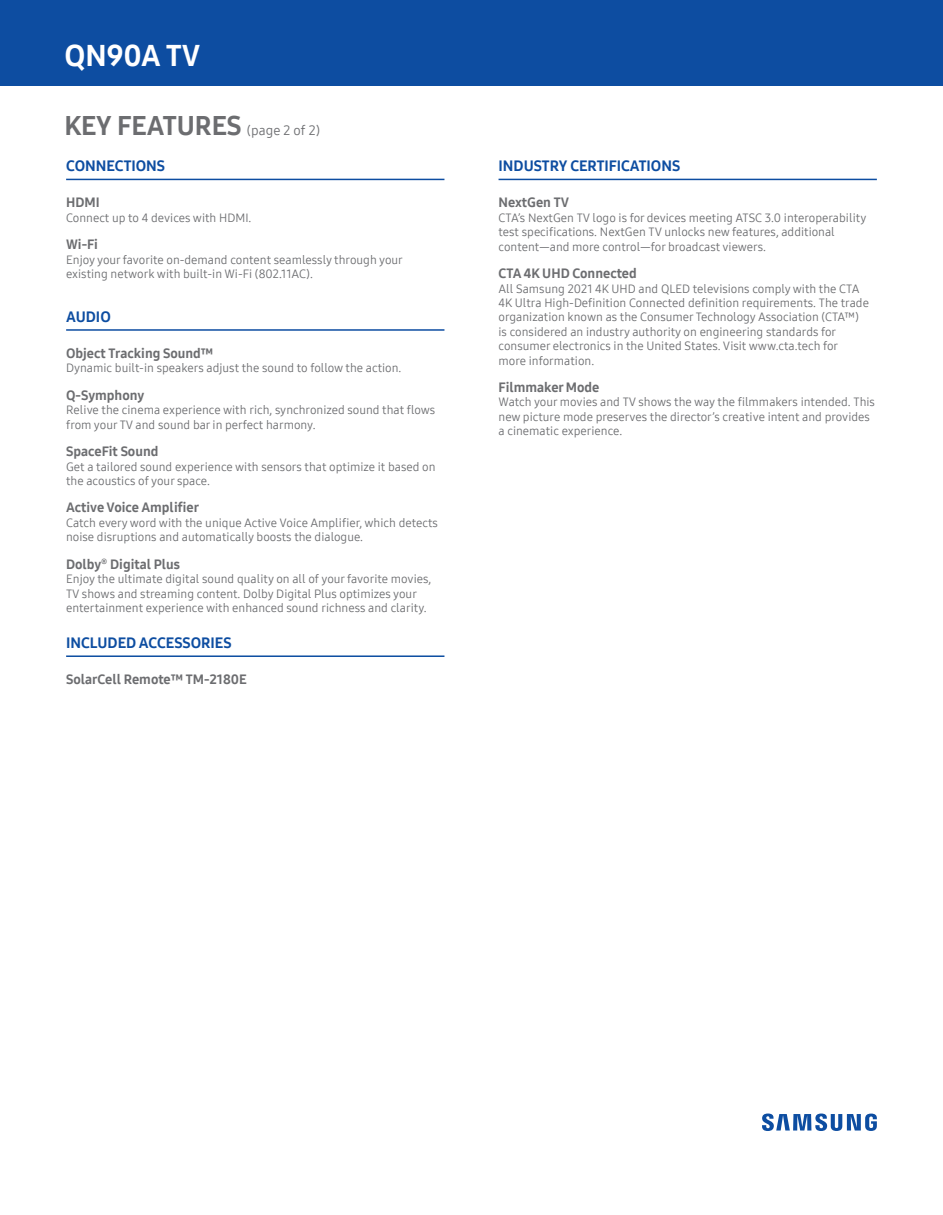
<style>
.page{position:relative;width:943px;height:1215px;background:#fff}
.page>*{position:absolute;margin:0;border:0;box-sizing:border-box;transform-origin:0 0}
.t1{font:30px "Samsung One 800";color:#fff}
.t2{font:27px "Samsung One 800";color:#6c6d70}
.t3{font:15px "Samsung One 800";color:#0d4da1}
.t4{font:13.5px "Samsung One 800";color:#6c6d70}
.t5{font:12px/14.4px "Samsung One 400";color:#6c6d70}
.s1{font-family:"Samsung One 400";font-size:13.5px}
</style>
<div class="page">
<div style="left:0;top:0;width:942px;height:86px;background:#0d4da1"></div>
<svg style="left:762px;top:1113px;width:114px;height:18px"></svg>
<hr style="left:66px;top:179px;width:378px;height:1px;background:#0d4da1">
<hr style="left:66px;top:329px;width:378px;height:2px;background:#0d4da1">
<hr style="left:66px;top:655px;width:378px;height:2px;background:#0d4da1">
<hr style="left:498px;top:179px;width:378px;height:1px;background:#0d4da1">
<h1 class="t1" style="left:64px;top:35px;width:137px">QN90A TV</h1>
<h2 class="t2" style="left:64px;top:107px;width:257px">KEY FEATURES <span class="s1">(page 2 of 2)</span></h2>
<p class="t3" style="left:66px;top:156px;width:101px">CONNECTIONS</p>
<p class="t4" style="left:66px;top:194px;width:35px">HDMI</p>
<p class="t5" style="left:66px;top:210px;width:186px">Connect up to 4 devices with HDMI.</p>
<p class="t4" style="left:66px;top:235px;width:33px">Wi-Fi</p>
<p class="t5" style="left:66px;top:252px;width:338px">Enjoy your favorite on-demand content seamlessly through your existing network with built-in Wi-Fi (802.11AC).</p>
<p class="t3" style="left:66px;top:306px;width:46px">AUDIO</p>
<p class="t4" style="left:66px;top:344px;width:149px">Object Tracking Sound™</p>
<p class="t5" style="left:66px;top:361px;width:337px">Dynamic built-in speakers adjust the sound to follow the action.</p>
<p class="t4" style="left:66px;top:386px;width:80px">Q-Symphony</p>
<p class="t5" style="left:66px;top:403px;width:370px">Relive the cinema experience with rich, synchronized sound that flows from your TV and sound bar in perfect harmony.</p>
<p class="t4" style="left:66px;top:442px;width:94px">SpaceFit Sound</p>
<p class="t5" style="left:66px;top:459px;width:371px">Get a tailored sound experience with sensors that optimize it based on the acoustics of your space.</p>
<p class="t4" style="left:66px;top:498px;width:134px">Active Voice Amplifier</p>
<p class="t5" style="left:66px;top:515px;width:373px">Catch every word with the unique Active Voice Amplifier, which detects noise disruptions and automatically boosts the dialogue.</p>
<p class="t4" style="left:66px;top:555px;width:115px">Dolby<sup>®</sup> Digital Plus</p>
<p class="t5" style="left:66px;top:571px;width:366px">Enjoy the ultimate digital sound quality on all of your favorite movies,<br>TV shows and streaming content. Dolby Digital Plus optimizes your entertainment experience with enhanced sound richness and clarity.</p>
<p class="t3" style="left:66px;top:632px;width:167px">INCLUDED ACCESSORIES</p>
<p class="t4" style="left:66px;top:670px;width:182px">SolarCell Remote™ TM-2180E</p>
<p class="t3" style="left:498px;top:156px;width:183px">INDUSTRY CERTIFICATIONS</p>
<p class="t4" style="left:498px;top:194px;width:72px">NextGen TV</p>
<p class="t5" style="left:498px;top:210px;width:369px">CTA’s NextGen TV logo is for devices meeting ATSC 3.0 interoperability test specifications. NextGen TV unlocks new features, additional content—and more control—for broadcast viewers.</p>
<p class="t4" style="left:498px;top:264px;width:140px">CTA 4K UHD Connected</p>
<p class="t5" style="left:498px;top:281px;width:372px">All Samsung 2021 4K UHD and QLED televisions comply with the CTA 4K Ultra High-Definition Connected definition requirements. The trade organization known as the Consumer Technology Association (CTA™) is considered an industry authority on engineering standards for consumer electronics in the United States. Visit www.cta.tech for<br>more information.</p>
<p class="t4" style="left:498px;top:378px;width:102px">Filmmaker Mode</p>
<p class="t5" style="left:498px;top:395px;width:378px">Watch your movies and TV shows the way the filmmakers intended. This new picture mode preserves the director’s creative intent and provides a cinematic experience.</p>
</div>
